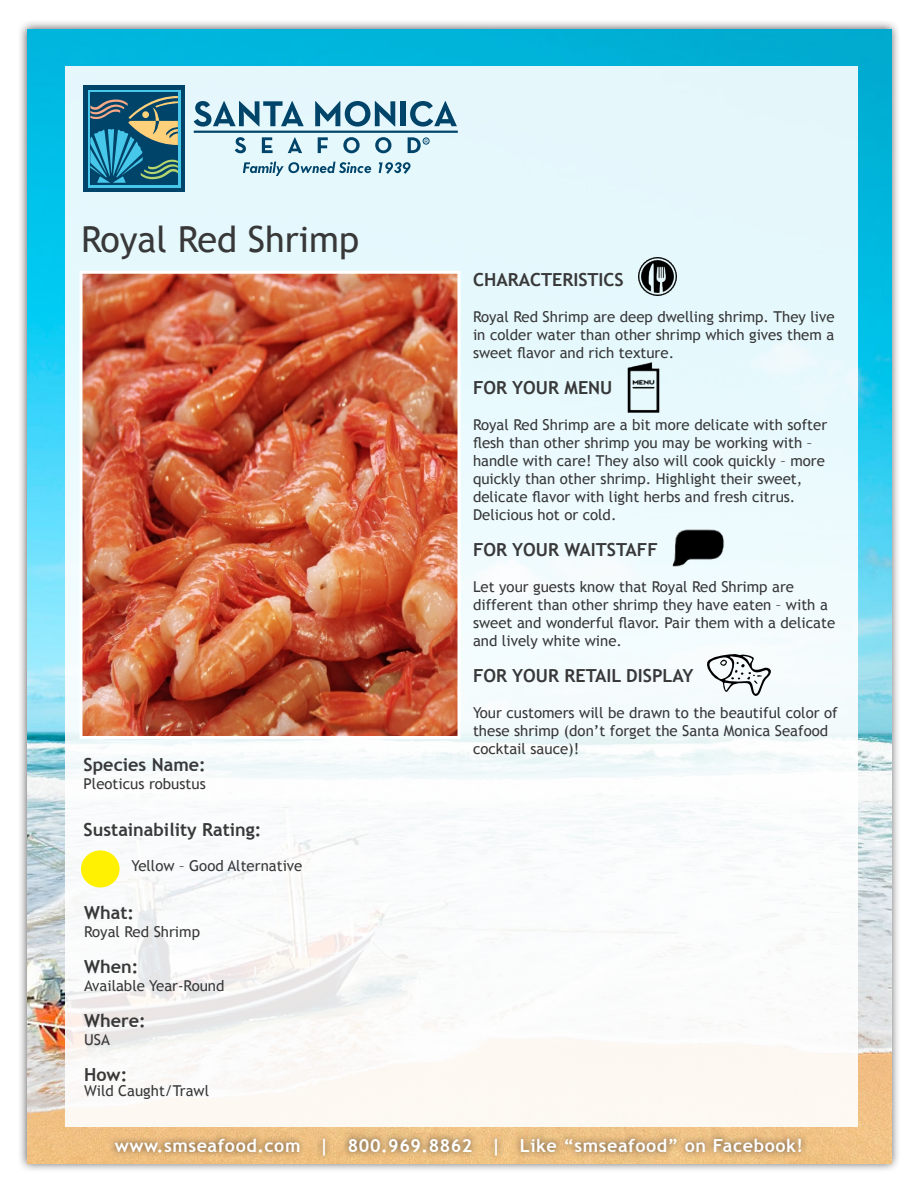
<style>
.page{position:relative;width:918px;height:1188px;background:#fff}
.page>*{position:absolute;margin:0;border:0;box-sizing:border-box;transform-origin:0 0}
.t1{font:36px "Trebuchet MS";color:#383839}
.t2{font:700 18px "Trebuchet MS";color:#383839}
.t3{font:700 18px "Trebuchet MS";letter-spacing:.03em;color:#fff}
.t4{font:15px/18px "Trebuchet MS";color:#383839}
.t5{font:4.95px "Arial";color:#00446a}
</style>
<div class="page">
<div style="left:17px;top:20px;width:884px;height:1153px;background:#231f20;opacity:.75"></div>
<img style="left:27px;top:29px;width:864px;height:1134px">
<img style="left:65px;top:67px;width:792px;height:1059px">
<div style="left:81px;top:850px;width:39px;height:37px;background:#fff101;border-radius:50%"></div>
<img style="left:708px;top:655px;width:62px;height:41px">
<img style="left:661px;top:514px;width:70px;height:69px">
<img style="left:638px;top:258px;width:38px;height:38px">
<img style="left:628px;top:363px;width:31px;height:50px">
<div style="left:84px;top:86px;width:101px;height:106px;background:#00446a"></div>
<div style="left:88px;top:90px;width:92px;height:97px;background:#47c7e9"></div>
<svg style="left:235px;top:137px;width:11px;height:16px"></svg>
<svg style="left:262px;top:137px;width:11px;height:16px"></svg>
<svg style="left:288px;top:137px;width:14px;height:16px"></svg>
<svg style="left:318px;top:137px;width:10px;height:16px"></svg>
<svg style="left:343px;top:137px;width:17px;height:16px"></svg>
<svg style="left:375px;top:137px;width:16px;height:16px"></svg>
<svg style="left:194px;top:101px;width:110px;height:26px;background:#85acbe"></svg>
<svg style="left:315px;top:101px;width:80px;height:26px;background:#7ca5b9"></svg>
<div style="left:401px;top:101px;width:5px;height:25px;background:#00446a"></div>
<svg style="left:410px;top:101px;width:47px;height:26px"></svg>
<hr style="left:194px;top:131px;width:264px;height:2px;background:#00446a">
<div style="left:90px;top:92px;width:88px;height:93px;background:#00446a"></div>
<svg style="left:90px;top:96px;width:88px;height:87px"></svg>
<svg style="left:243px;top:162px;width:128px;height:14px;background:#a1c2d0"></svg>
<svg style="left:379px;top:162px;width:32px;height:12px"></svg>
<svg style="left:408px;top:137px;width:21px;height:16px"></svg>
<div style="left:107px;top:1131px;width:701px;height:31px;background:#231f20;opacity:.75"></div>
<img style="left:84px;top:275px;width:372px;height:460px">
<div style="left:80px;top:271px;width:380px;height:468px;border:3px solid #fff"></div>
<p class="t1" style="left:81px;top:218px;width:280px">Royal Red Shrimp</p>
<p class="t2" style="left:84px;top:753px;width:124px">Species Name:</p>
<p class="t4" style="left:84px;top:775px;width:124px">Pleoticus robustus</p>
<p class="t2" style="left:84px;top:818px;width:179px">Sustainability Rating:</p>
<p class="t4" style="left:131px;top:857px;width:173px">Yellow – Good Alternative</p>
<p class="t2" style="left:84px;top:901px;width:51px">What:</p>
<p class="t4" style="left:84px;top:923px;width:117px">Royal Red Shrimp</p>
<p class="t2" style="left:84px;top:955px;width:56px">When:</p>
<p class="t4" style="left:84px;top:977px;width:142px">Available Year-Round</p>
<p class="t2" style="left:84px;top:1009px;width:63px">Where:</p>
<p class="t4" style="left:84px;top:1031px;width:27px">USA</p>
<p class="t2" style="left:84px;top:1063px;width:45px">How:</p>
<p class="t4" style="left:84px;top:1082px;width:127px">Wild Caught/Trawl</p>
<p class="t5" style="left:424px;top:138px;width:5px">R</p>
<p class="t2" style="left:473px;top:268px;width:152px">CHARACTERISTICS</p>
<p class="t4" style="left:473px;top:307px;width:363px;text-align:justify">Royal Red Shrimp are deep dwelling shrimp. They live in colder water than other shrimp which gives them a sweet flavor and rich texture.</p>
<p class="t2" style="left:473px;top:376px;width:141px">FOR YOUR MENU</p>
<p class="t4" style="left:473px;top:415px;width:356px">Royal Red Shrimp are a bit more delicate with softer flesh than other shrimp you may be working with – handle with care! They also will cook quickly – more quickly than other shrimp. Highlight their sweet, delicate flavor with light herbs and fresh citrus.<br>Delicious hot or cold.</p>
<p class="t2" style="left:473px;top:538px;width:186px">FOR YOUR WAITSTAFF</p>
<p class="t4" style="left:473px;top:577px;width:364px">Let your guests know that Royal Red Shrimp are different than other shrimp they have eaten – with a sweet and wonderful flavor. Pair them with a delicate and lively white wine.</p>
<p class="t2" style="left:473px;top:664px;width:222px">FOR YOUR RETAIL DISPLAY</p>
<p class="t4" style="left:473px;top:703px;width:366px">Your customers will be drawn to the beautiful color of these shrimp (don’t forget the Santa Monica Seafood cocktail sauce)!</p>
<p class="t3" style="left:115px;top:1134px;width:690px">www.smseafood.com | 800.969.8862 | Like “smseafood” on Facebook!</p>
</div>
